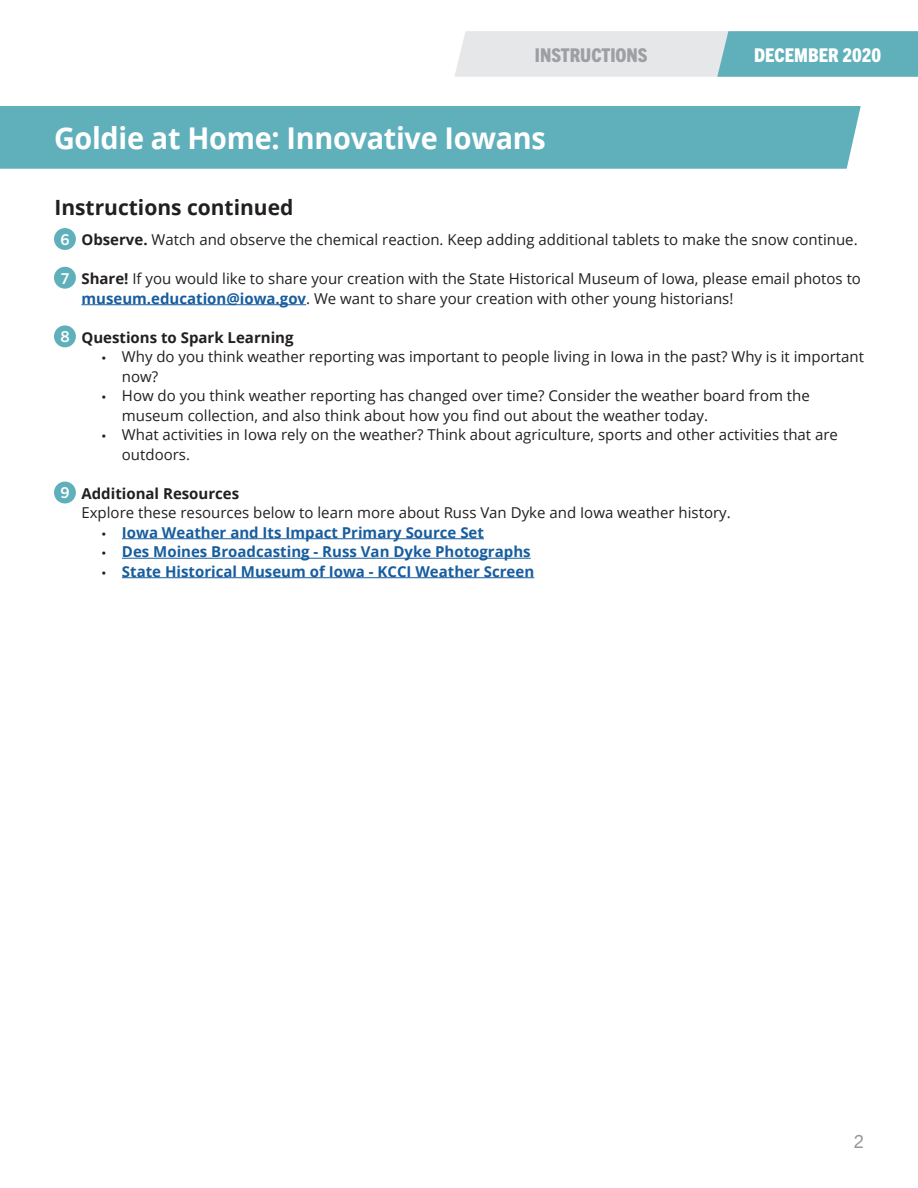
<style>
.page{position:relative;width:918px;height:1188px;background:#fff}
.page>*{position:absolute;margin:0;border:0;box-sizing:border-box;transform-origin:0 0}
.Header_2__3{font:700 30px "Open Sans";letter-spacing:-.01em;color:#fff;scale:.96 1}
.t1{font:700 21px "Open Sans";color:#231f20}
.t2{font:800 condensed 19.05px "Trade Gothic Next LT Pro";color:#9d9fa2}
.t3{font:800 condensed 19.05px "Trade Gothic Next LT Pro";color:#fff}
.t4{font:18px "Trade Gothic Next LT Pro";color:#939598}
.t5{font:15px/19.5px "Open Sans";color:#231f20}
.t6{font:700 15px "Open Sans";color:#175d9e}
.t7{font:700 15px "Open Sans";color:#231f20}
.t8{font:700 15px "Trade Gothic Next LT Pro";color:#fff}
.s1{font-weight:700}
.s2{font-weight:700;color:#175d9e}
.s3{font-family:"Myriad Pro"}
.s4{font-family:"Myriad Pro";font-weight:400;color:#231f20}
</style>
<div class="page">
<div style="left:0;top:106px;width:861px;height:63px;background:#60b0bc"></div>
<svg style="left:455px;top:31px;width:463px;height:46px;background:#aed0d6"></svg>
<hr style="left:81px;top:304px;width:225px;height:1px;background:#175d9e">
<hr style="left:122px;top:538px;width:362px;height:1px;background:#175d9e">
<hr style="left:122px;top:558px;width:409px;height:1px;background:#175d9e">
<hr style="left:122px;top:577px;width:412px;height:1px;background:#175d9e">
<div style="left:54px;top:228px;width:22px;height:22px;background:#60b0bc;border-radius:50%"></div>
<div style="left:54px;top:267px;width:22px;height:22px;background:#60b0bc;border-radius:50%"></div>
<div style="left:54px;top:325px;width:22px;height:22px;background:#60b0bc;border-radius:50%"></div>
<div style="left:54px;top:482px;width:22px;height:21px;background:#60b0bc;border-radius:50%"></div>
<p class="t2" style="left:535px;top:42px;width:114px">INSTRUCTIONS</p>
<p class="t3" style="left:754px;top:42px;width:129px">DECEMBER 2020</p>
<p class="Header_2__3" style="left:54px;top:117px;width:514px">Goldie at Home: Innovative Iowans</p>
<p class="t1" style="left:54px;top:192px;width:241px">Instructions continued</p>
<p class="t5" style="left:81px;top:230px;width:778px"><span class="s1">Observe.</span> Watch and observe the chemical reaction. Keep adding additional tablets to make the snow continue.</p>
<p class="t5" style="left:81px;top:269px;width:781px"><span class="s1">Share!</span> If you would like to share your creation with the State Historical Museum of Iowa, please email photos to <span class="s2">museum.education@iowa.gov</span>. We want to share your creation with other young historians!</p>
<p class="t7" style="left:81px;top:327px;width:214px">Questions to Spark Learning</p>
<p class="t5" style="left:122px;top:347px;width:744px;text-indent:-20px"><span class="s3">•</span> Why do you think weather reporting was important to people living in Iowa in the past? Why is it important now?</p>
<p class="t5" style="left:122px;top:386px;width:689px;text-indent:-20px"><span class="s3">•</span> How do you think weather reporting has changed over time? Consider the weather board from the museum collection, and also think about how you find out about the weather today.</p>
<p class="t5" style="left:122px;top:425px;width:718px;text-indent:-20px"><span class="s3">•</span> What activities in Iowa rely on the weather? Think about agriculture, sports and other activities that are outdoors.</p>
<p class="t5" style="left:81px;top:483px;width:651px"><span class="s1">Additional Resources<br></span>Explore these resources below to learn more about Russ Van Dyke and Iowa weather history.</p>
<p class="t6" style="left:102px;top:522px;width:384px"><span class="s4">•</span> Iowa Weather and Its Impact Primary Source Set</p>
<p class="t6" style="left:102px;top:541px;width:430px"><span class="s4">•</span> Des Moines Broadcasting - Russ Van Dyke Photographs</p>
<p class="t6" style="left:102px;top:561px;width:434px"><span class="s4">•</span> State Historical Museum of Iowa - KCCI Weather Screen</p>
<p class="t8" style="left:61px;top:229px;width:10px">6</p>
<p class="t8" style="left:61px;top:268px;width:10px">7</p>
<p class="t8" style="left:61px;top:326px;width:10px">8</p>
<p class="t8" style="left:61px;top:482px;width:10px">9</p>
<p class="t4" style="left:854px;top:1129px;width:12px">2</p>
</div>
